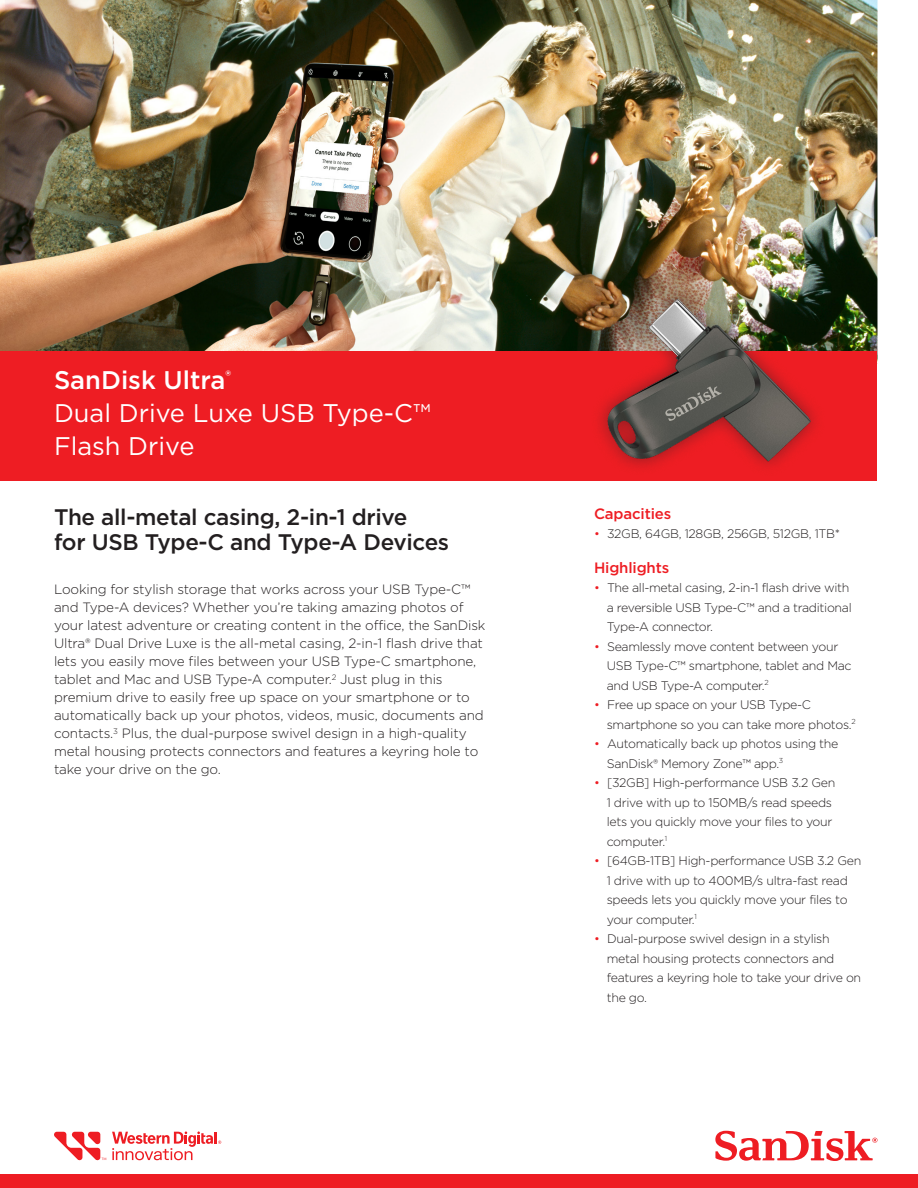
<style>
.page{position:relative;width:918px;height:1188px;background:#fff}
.page>*{position:absolute;margin:0;border:0;box-sizing:border-box;transform-origin:0 0}
.t1{font:25.5px/33px "Gotham";color:#fff}
.t2{font:500 25.5px "Gotham";color:#fff}
.t3{font:500 22.5px/25.5px "Gotham";letter-spacing:-.015em;color:#231f20}
.t4{font:500 15px "Gotham";letter-spacing:-.01em;color:#ee1d23}
.t5{font:500 14.85px "Gotham";color:#fff}
.t6{font:300 13.5px/18px "Gotham";letter-spacing:-.01em;color:#231f20}
.t7{font:300 12.3px/19.5px "Gotham";letter-spacing:-.025em;color:#231f20}
.t8{font:300 12.3px "Gotham";color:#ee1d23}
.s1{color:#ee1d23}
</style>
<div class="page">
<div style="left:0;top:1174px;width:918px;height:14px;background:#ee1d23"></div>
<img style="left:0;top:0;width:878px;height:351px">
<svg style="left:715px;top:1131px;width:162px;height:30px"></svg>
<div style="left:0;top:351px;width:878px;height:129px;background:#ee1d23"></div>
<div style="left:591px;top:282px;width:236px;height:196px;background:#231f20;opacity:.5"></div>
<img style="left:594px;top:280px;width:229px;height:198px">
<svg style="left:112px;top:1131px;width:109px;height:29px"></svg>
<svg style="left:54px;top:1132px;width:52px;height:28px"></svg>
<p class="t5" style="left:225px;top:366px;width:7px">R</p>
<h1 class="t2" style="left:54px;top:364px;width:173px">SanDisk Ultra</h1>
<h1 class="t1" style="left:54px;top:396px;width:378px">Dual Drive Luxe USB Type C- TM<br>Flash Drive</h1>
<h2 class="t3" style="left:54px;top:504px;width:397px">The all-metal casing, 2-in-1 drive<br>for USB Type C- and Type A- Devices</h2>
<p class="t6" style="left:54px;top:580px;width:433px">Looking for stylish storage that works across your USB Type C- TM and Type A- devices? Whether you r e’ taking amazing photos of your latest adventure or creating content in the office, the SanDisk Ultra® Dual Drive Luxe is the all-metal casing, 2-in-1 flash drive that lets you easily move files between your USB Type C- smartphone, tablet and Mac and USB Type A- computer.<sup>2</sup> Just plug in this premium drive to easily free up space on your smartphone or to automatically back up your photos, videos, music, documents and contacts.<sup>3</sup> Plus, the dual-purpose swivel design in a high-quality metal housing protects connectors and features a keyring hole to take your drive on the go.</p>
<p class="t4" style="left:594px;top:503px;width:79px">Capacities</p>
<p class="t7" style="left:607px;top:524px;width:235px">32GB, 64GB, 128GB, 256GB, 512GB 1, TB*</p>
<p class="t8" style="left:594px;top:526px;width:7px">•</p>
<p class="t4" style="left:594px;top:557px;width:77px">Highlights</p>
<p class="t7" style="left:607px;top:578px;width:244px">The all-metal casing, 2-in-1 flash drive with</p>
<p class="t8" style="left:594px;top:580px;width:7px">•</p>
<p class="t8" style="left:594px;top:638px;width:7px">•</p>
<p class="t8" style="left:594px;top:697px;width:7px">•</p>
<p class="t8" style="left:594px;top:736px;width:7px">•</p>
<p class="t7" style="left:607px;top:597px;width:247px">a reversible USB Type C- ™ and a traditional<br>Type A- connector.<br>Seamlessly move content between your</p>
<p class="t7" style="left:607px;top:656px;width:246px">USB Type C- ™ smartphone, tablet and Mac and USB Type A- computer.<sup>2<br></sup>Free up space on your USB Type C-</p>
<p class="t7" style="left:607px;top:714px;width:250px">smartphone so you can take more photos.<sup>2<br></sup>Automatically back up photos using the</p>
<p class="t7" style="left:607px;top:753px;width:178px">SanDisk® Memory Zone™ app.<sup>3</sup></p>
<p class="t7" style="left:607px;top:773px;width:230px;text-indent:-13px"><span class="s1">•</span> [32GB] High-performance USB 3.2 Gen<br>1 drive with up to 150MB s/ read speeds lets you quickly move your files to your computer.<sup>1</sup></p>
<p class="t7" style="left:607px;top:851px;width:256px;text-indent:-13px"><span class="s1">•</span> [64GB-1TB] High-performance USB 3.2 Gen 1 drive with up to 400MB s/ ultra-fast read speeds lets you quickly move your files to your computer.<sup>1<br></sup>Dual-purpose swivel design in a stylish</p>
<p class="t8" style="left:594px;top:931px;width:7px">•</p>
<p class="t7" style="left:607px;top:948px;width:256px">metal housing protects connectors and features a keyring hole to take your drive on the go.</p>
</div>
